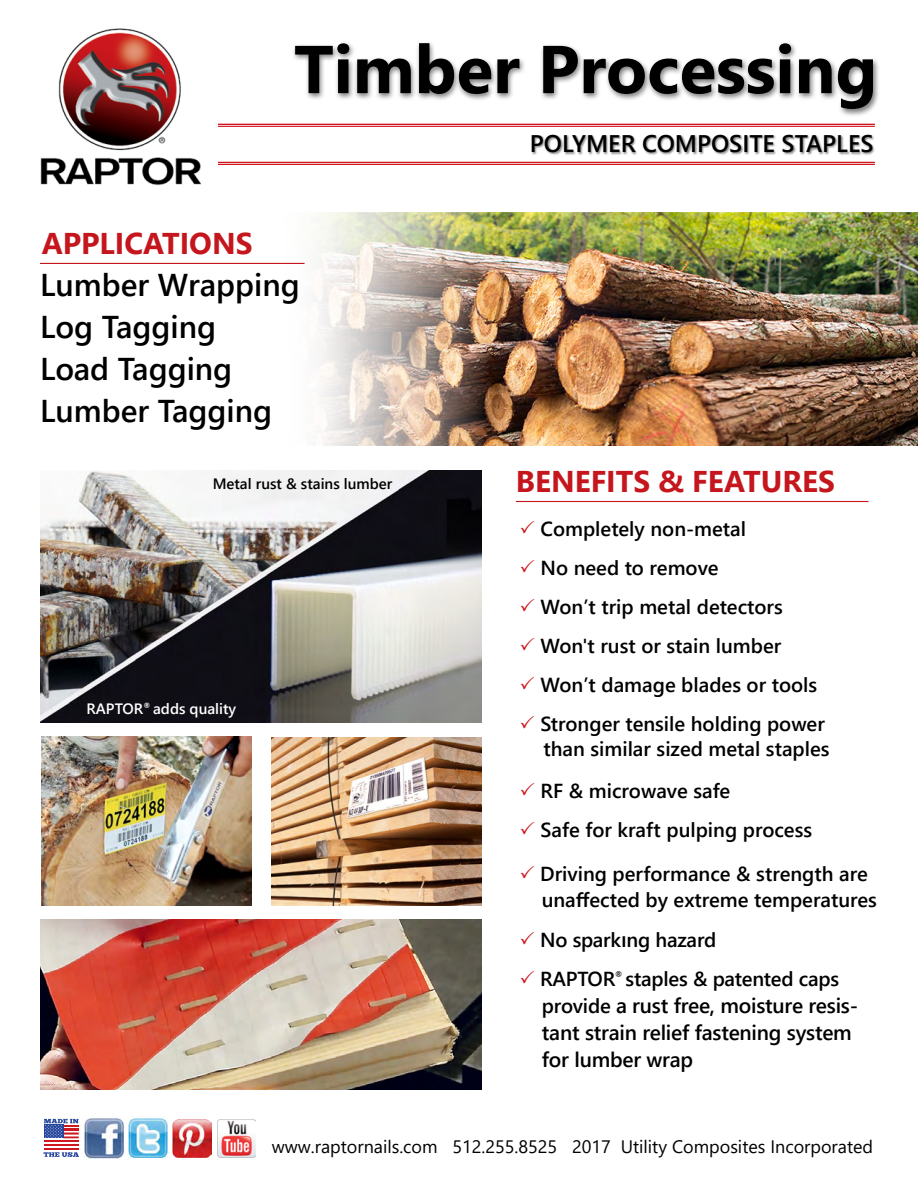
<style>
.page{position:relative;width:918px;height:1188px;background:#fff}
.page>*{position:absolute;margin:0;border:0;box-sizing:border-box;transform-origin:0 0}
.t1{font:700 67.5px "Segoe UI";color:#000}
.t2{font:600 31.5px/42px "Segoe UI";color:#000}
.t3{font:700 30px "Segoe UI";color:#c4161c}
.t4{font:600 24px "Segoe UI";color:#000}
.t5{font:600 21px/27px "Segoe UI";letter-spacing:-.01em;color:#000}
.t6{font:600 20.25px/39px "Segoe UI";color:#000}
.t7{font:18px "Segoe UI";color:#000}
.t8{font:600 15px "Segoe UI";color:#000}
.t9{font:600 15px "Segoe UI";color:#fff}
.s1{font-size:20.25px}
</style>
<div class="page">
<img style="left:84px;top:1118px;width:40px;height:40px">
<img style="left:128px;top:1118px;width:40px;height:40px">
<img style="left:173px;top:1119px;width:38px;height:38px">
<img style="left:218px;top:1119px;width:38px;height:38px">
<svg style="left:44px;top:1152px;width:35px;height:5px"></svg>
<hr style="left:44px;top:1140px;width:35px;height:2px;background:#ce171e">
<hr style="left:44px;top:1148px;width:35px;height:2px;background:#ce171e">
<hr style="left:44px;top:1144px;width:35px;height:2px;background:#ce171e">
<svg style="left:44px;top:1119px;width:35px;height:19px"></svg>
<img style="left:252px;top:213px;width:666px;height:233px">
<div style="left:291px;top:40px;width:589px;height:77px;background:#000;opacity:.52"></div>
<img style="left:271px;top:737px;width:211px;height:169px">
<hr style="left:516px;top:501px;width:353px;height:1px;background:#c4161c">
<hr style="left:40px;top:263px;width:265px;height:1px;background:#c4161c">
<hr style="left:215px;top:162px;width:660px;height:1px;background:#ce171e">
<hr style="left:215px;top:164px;width:660px;height:1px;background:#ce171e">
<hr style="left:215px;top:124px;width:660px;height:1px;background:#ce171e">
<hr style="left:215px;top:126px;width:660px;height:1px;background:#ce171e">
<div style="left:531px;top:135px;width:344px;height:20px;background:#000;opacity:.49"></div>
<img style="left:41px;top:737px;width:211px;height:169px">
<img style="left:40px;top:920px;width:442px;height:169px">
<img style="left:40px;top:471px;width:442px;height:252px">
<img style="left:40px;top:28px;width:177px;height:158px">
<h1 class="t1" style="left:294px;top:15px;width:585px">Timber Processing</h1>
<h3 class="t3" style="left:42px;top:220px;width:212px">APPLICATIONS</h3>
<h2 class="t2" style="left:40px;top:263px;width:261px">Lumber Wrapping<br>Log Tagging<br>Load Tagging<br>Lumber Tagging</h2>
<p class="t8" style="left:213px;top:472px;width:181px">Metal rust &amp; stains lumber</p>
<p class="t9" style="left:87px;top:696px;width:151px">RAPTOR<sup>®</sup> adds quality</p>
<p class="t4" style="left:530px;top:125px;width:345px">POLYMER COMPOSITE STAPLES</p>
<h3 class="t3" style="left:516px;top:458px;width:321px">BENEFITS &amp; FEATURES</h3>
<p class="t6" style="left:541px;top:509px;width:286px">Completely non-metal<br>No need to remove<br>Won’t trip metal detectors<br>Won't rust or stain lumber<br>Won’t damage blades or tools<br>Stronger tensile holding power</p>
<p class="t6" style="left:541px;top:728px;width:291px;line-height:42px">than similar sized metal staples<br>RF &amp; microwave safe</p>
<p class="t6" style="left:540px;top:808px;width:329px;line-height:43.8px">Safe for kraft pulping process<br>Driving performance &amp; strength are</p>
<p class="t6" style="left:540px;top:879px;width:338px;line-height:39.8px">unaffected by extreme temperatures<br>No sparking hazard<br>RAPTOR<sup>®</sup> staples &amp; patented caps</p>
<p class="t5" style="left:542px;top:992px;width:318px"><span class="s1">provide</span> a rust free, moisture resis&shy;tant strain relief fastening system for lumber wrap</p>
<p class="t7" style="left:272px;top:1132px;width:603px">www.raptornails.com 512.255.8525 2017 Utility Composites Incorporated</p>
</div>
